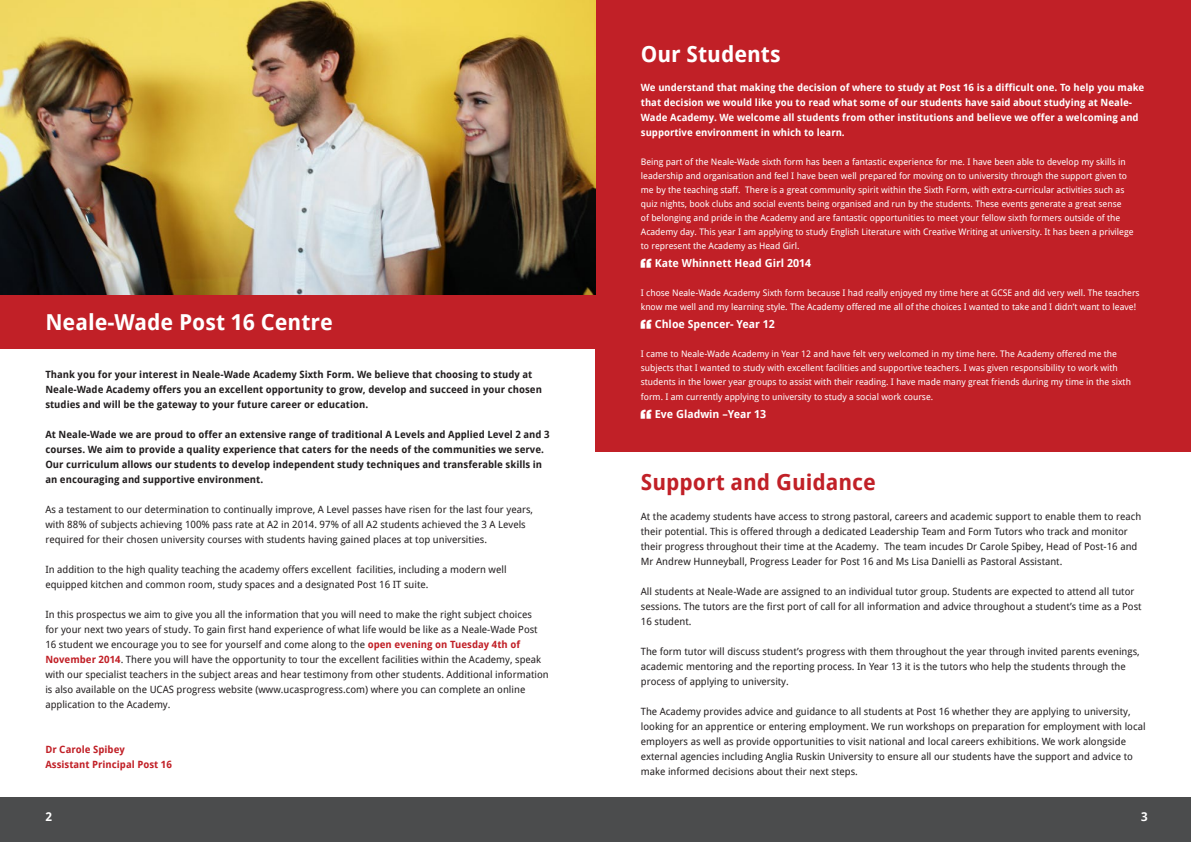
<style>
.page{position:relative;width:1191px;height:842px;background:#fff}
.page>*{position:absolute;margin:0;border:0;box-sizing:border-box;transform-origin:0 0}
.t1{font:700 22px "Droid Sans";color:#fff}
.t2{font:700 22px "Droid Sans";color:#c12027}
.t3{font:700 12px "Droid Sans";color:#fff}
.t4{font:700 11px "Droid Sans";color:#fff}
.t5{font:10px/15px "Droid Sans";color:#231f20}
.t6{font:700 10px/15px "Droid Sans";color:#231f20}
.t7{font:700 10px/15px "Droid Sans";color:#fff}
.t8{font:700 10px "Droid Sans";color:#c12027}
.t9{font:9px/14px "Droid Sans";color:#fff}
.s1{font-weight:700;color:#c12027}
</style>
<div class="page">
<div style="left:0;top:797px;width:1191px;height:45px;background:#4b4c4d"></div>
<div style="left:595px;top:0;width:596px;height:452px;background:#c12027"></div>
<img style="left:0;top:0;width:595px;height:295px">
<div style="left:0;top:295px;width:595px;height:54px;background:#c12027"></div>
<p class="t1" style="left:45px;top:307px;width:289px">Neale-Wade Post 16 Centre</p>
<p class="t6" style="left:45px;top:366px;width:498px">Thank you for your interest in Neale-Wade Academy Sixth Form. We believe that choosing to study at<br>Neale-Wade Academy offers you an excellent opportunity to grow, develop and succeed in your chosen studies and will be the gateway to your future career or education.</p>
<p class="t6" style="left:45px;top:426px;width:506px">At Neale-Wade we are proud to offer an extensive range of traditional A Levels and Applied Level 2 and 3 courses. We aim to provide a quality experience that caters for the needs of the communities we serve.<br>Our curriculum allows our students to develop independent study techniques and transferable skills in an encouraging and supportive environment.</p>
<p class="t5" style="left:45px;top:501px;width:489px">As a testament to our determination to continually improve, A Level passes have risen for the last four years, with 88% of subjects achieving 100% pass rate at A2 in 2014. 97% of all A2 students achieved the 3 A Levels required for their chosen university courses with students having gained places at top universities.</p>
<p class="t5" style="left:45px;top:561px;width:463px">In addition to the high quality teaching the academy offers excellent facilities, including a modern well equipped kitchen and common room, study spaces and a designated Post 16 IT suite.</p>
<p class="t5" style="left:45px;top:606px;width:505px">In this prospectus we aim to give you all the information that you will need to make the right subject choices<br>for your next two years of study. To gain first hand experience of what life would be like as a Neale-Wade Post 16 student we encourage you to see for yourself and come along to the <span class="s1">open evening on Tuesday 4th of November 2014</span>. There you will have the opportunity to tour the excellent facilities within the Academy, speak with our specialist teachers in the subject areas and hear testimony from other students. Additional information is also available on the UCAS progress website (www.ucasprogress.com) where you can complete an online application to the Academy.</p>
<p class="t8" style="left:45px;top:742px;width:81px">Dr Carole Spibey</p>
<p class="t8" style="left:45px;top:757px;width:128px">Assistant Principal Post 16</p>
<p class="t1" style="left:641px;top:39px;width:141px">Our Students</p>
<p class="t7" style="left:641px;top:80px;width:505px">We understand that making the decision of where to study at Post 16 is a difficult one. To help you make that decision we would like you to read what some of our students have said about studying at Neale-Wade Academy. We welcome all students from other institutions and believe we offer a welcoming and supportive environment in which to learn.</p>
<p class="t9" style="left:641px;top:155px;width:494px">Being part of the Neale-Wade sixth form has been a fantastic experience for me. I have been able to develop my skills in leadership and organisation and feel I have been well prepared for moving on to university through the support given to me by the teaching staff. There is a great community spirit within the Sixth Form, with extra-curricular activities such as quiz nights, book clubs and social events being organised and run by the students. These events generate a great sense<br>of belonging and pride in the Academy and are fantastic opportunities to meet your fellow sixth formers outside of the Academy day. This year I am applying to study English Literature with Creative Writing at university. It has been a privilege</p>
<p class="t9" style="left:641px;top:239px;width:160px">to represent the Academy as Head Girl.</p>
<p class="t4" style="left:654px;top:255px;width:158px">Kate Whinnett Head Girl 2014</p>
<p class="t9" style="left:641px;top:286px;width:500px">I chose Neale-Wade Academy Sixth form because I had really enjoyed my time here at GCSE and did very well. The teachers know me well and my learning style. The Academy offered me all of the choices I wanted to take and I didn’t want to leave!</p>
<p class="t4" style="left:654px;top:316px;width:122px">Chloe Spencer- Year 12</p>
<p class="t9" style="left:641px;top:347px;width:491px">I came to Neale-Wade Academy in Year 12 and have felt very welcomed in my time here. The Academy offered me the subjects that I wanted to study with excellent facilities and supportive teachers. I was given responsibility to work with students in the lower year groups to assist with their reading. I have made many great friends during my time in the sixth</p>
<p class="t9" style="left:641px;top:390px;width:294px">form. I am currently applying to university to study a social work course.</p>
<p class="t4" style="left:654px;top:406px;width:113px">Eve Gladwin –Year 13</p>
<p class="t2" style="left:641px;top:466px;width:237px">Support and Guidance</p>
<p class="t5" style="left:641px;top:509px;width:502px">At the academy students have access to strong pastoral, careers and academic support to enable them to reach their potential. This is offered through a dedicated Leadership Team and Form Tutors who track and monitor their progress throughout their time at the Academy. The team incudes Dr Carole Spibey, Head of Post-16 and Mr Andrew Hunneyball, Progress Leader for Post 16 and Ms Lisa Danielli as Pastoral Assistant.</p>
<p class="t5" style="left:641px;top:584px;width:502px">All students at Neale-Wade are assigned to an individual tutor group. Students are expected to attend all tutor sessions. The tutors are the first port of call for all information and advice throughout a student’s time as a Post<br>16 student.</p>
<p class="t5" style="left:641px;top:644px;width:500px">The form tutor will discuss student’s progress with them throughout the year through invited parents evenings, academic mentoring and the reporting process. In Year 13 it is the tutors who help the students through the process of applying to university.</p>
<p class="t5" style="left:641px;top:704px;width:506px">The Academy provides advice and guidance to all students at Post 16 whether they are applying to university, looking for an apprentice or entering employment. We run workshops on preparation for employment with local employers as well as provide opportunities to visit national and local careers exhibitions. We work alongside external agencies including Anglia Ruskin University to ensure all our students have the support and advice to make informed decisions about their next steps.</p>
<p class="t3" style="left:45px;top:808px;width:8px">2</p>
<p class="t3" style="left:1141px;top:808px;width:8px">3</p>
</div>
